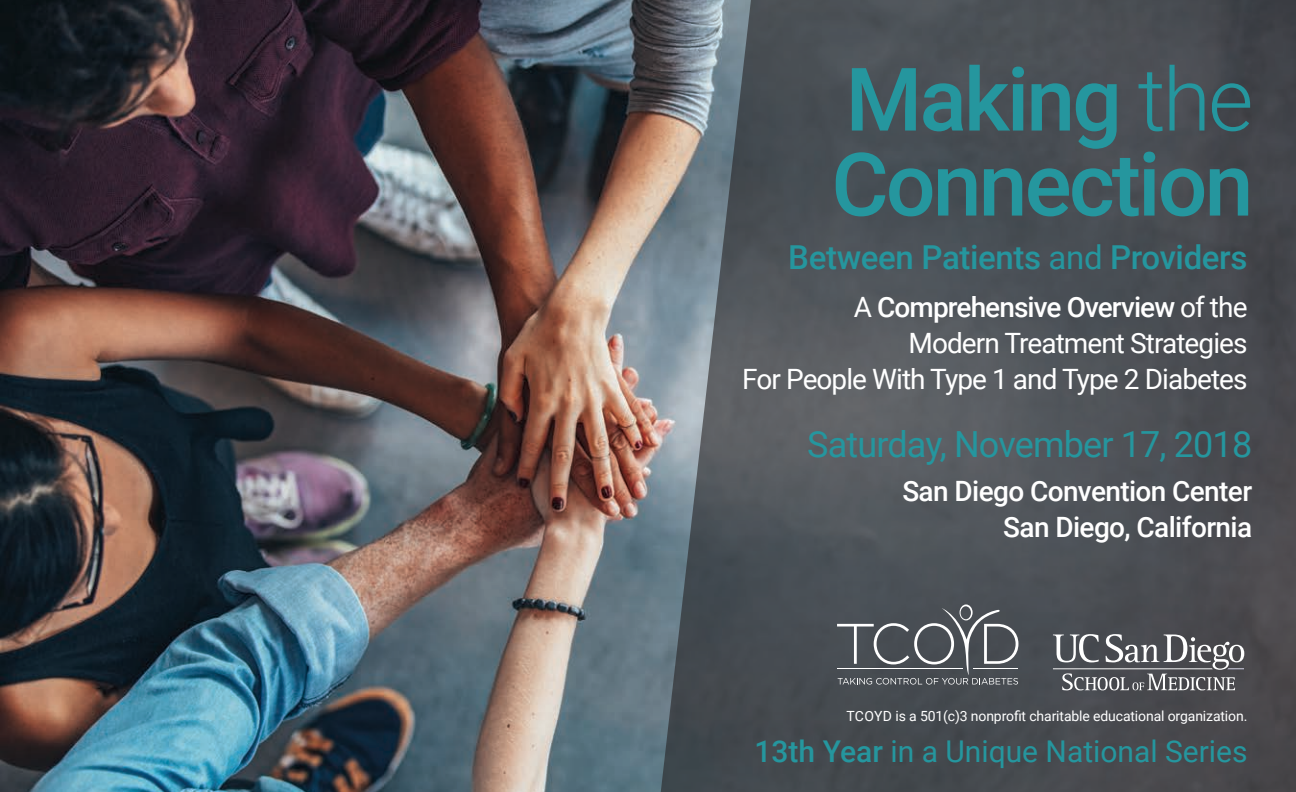
<style>
.page{position:relative;width:1296px;height:792px;background:#fff}
.page>*{position:absolute;margin:0;border:0;box-sizing:border-box;transform-origin:0 0}
.t1{font:500 87.8px/85px "Roboto";letter-spacing:-.035em;color:#25969e}
.t2{font:36px "Roboto";letter-spacing:-.025em;color:#25969e}
.t3{font:500 33px "Roboto";letter-spacing:-.01em;color:#25969e}
.t4{font:30px "Roboto";color:#25969e}
.t5{font:28px/36px "Roboto";letter-spacing:-.035em;color:#fff;text-align:right}
.t6{font:500 28px/36px "Roboto";letter-spacing:-.02em;color:#fff;text-align:right}
.t7{font:14px "Roboto";letter-spacing:-.01em;color:#fff}
.s1{font-weight:300}
.s2{font-weight:400}
.s3{font-weight:500}
</style>
<div class="page">
<img style="left:0;top:0;width:659px;height:792px">
<svg style="left:659px;top:0;width:637px;height:792px;background:#50545a"></svg>
<svg style="left:837px;top:604px;width:181px;height:81px;background:#606469"></svg>
<svg style="left:1053px;top:634px;width:191px;height:56px;background:#707175"></svg>
<h1 class="t1" style="left:831px;top:54px;width:424px">Making <span class="s1">the<br></span>Connection</h1>
<p class="t3" style="left:788px;top:234px;width:461px">Between Patients <span class="s2">and</span> Providers</p>
<p class="t5" style="left:742px;top:288px;width:507px">A <span class="s3">Comprehensive Overview</span> of the<br>Modern Treatment Strategies<br>For People With Type 1 and Type 2 Diabetes</p>
<p class="t2" style="left:807px;top:419px;width:447px">Saturday, November 17, 2018</p>
<p class="t6" style="left:902px;top:472px;width:351px">San Diego Convention Center<br>San Diego, California</p>
<p class="t7" style="left:846px;top:706px;width:403px">TCOYD is a 501(c)3 nonprofit charitable educational organization.</p>
<p class="t4" style="left:755px;top:730px;width:495px"><span class="s3">13th Year</span> in a Unique National Series</p>
</div>
